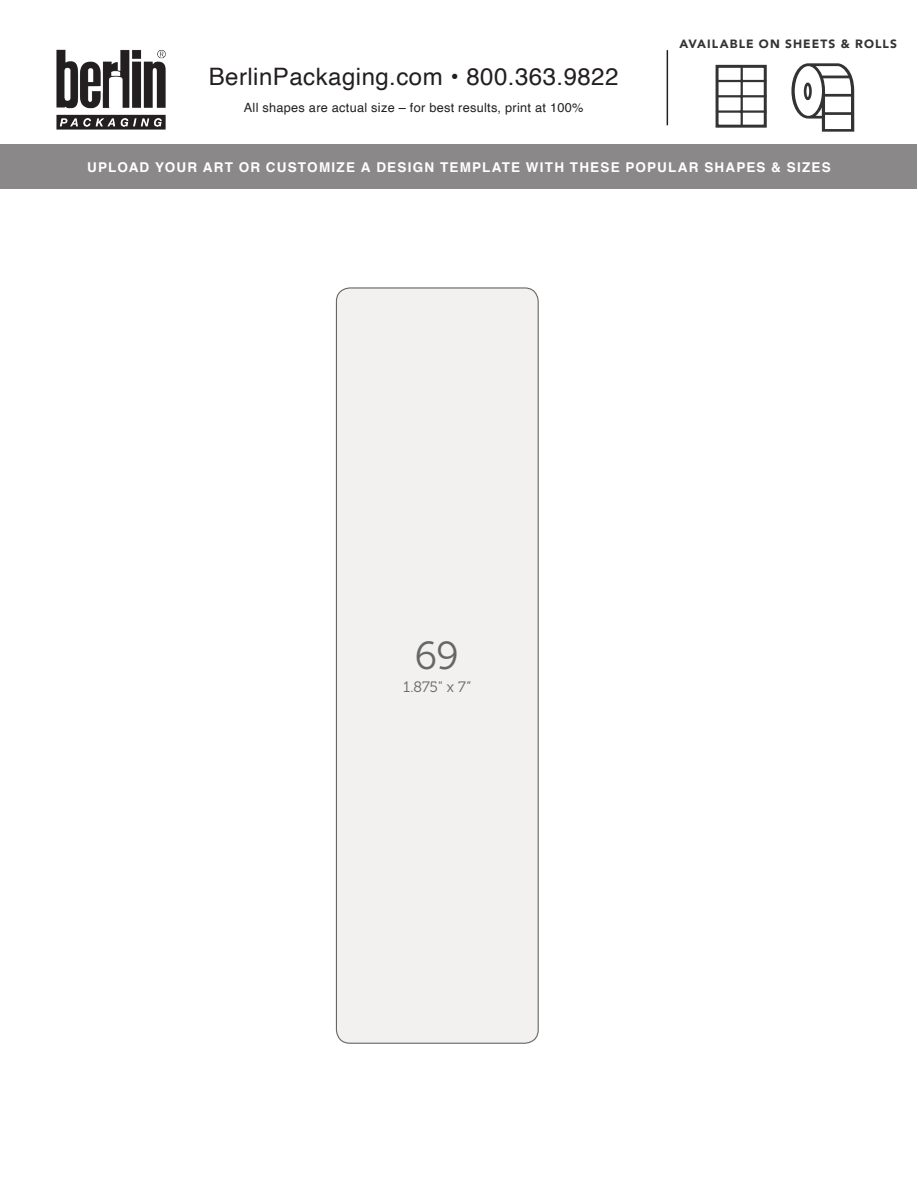
<style>
.page{position:relative;width:918px;height:1188px;background:#fff}
.page>*{position:absolute;margin:0;border:0;box-sizing:border-box;transform-origin:0 0}
.t1{font:39px "Museo 300";color:#656666}
.t2{font:24px "Helvetica";letter-spacing:.02em;color:#231f20}
.t3{font:15px "Museo 300";color:#656666}
.t4{font:700 13.5px "Helvetica";letter-spacing:.09em;color:#fff}
.t5{font:12.75px "Helvetica";letter-spacing:.02em;color:#231f20}
.t6{font:900 12px "Avenir";letter-spacing:.09em;color:#323332}
</style>
<div class="page">
<hr style="left:667px;top:50px;width:1px;height:75px;background:#231f20">
<img style="left:56px;top:50px;width:110px;height:80px">
<div style="left:1px;top:145px;width:916px;height:44px;background:#8a8888"></div>
<div style="left:336px;top:288px;width:202px;height:755px;background:#f2f1f0;border-radius:14px"></div>
<div style="left:336px;top:287px;width:203px;height:757px;border:1px solid #656666;border-radius:14px"></div>
<div style="left:716px;top:65px;width:51px;height:63px;border:3px solid #333"></div>
<hr style="left:741px;top:65px;width:2px;height:61px;background:#333">
<hr style="left:717px;top:95px;width:49px;height:2px;background:#333">
<hr style="left:717px;top:80px;width:49px;height:2px;background:#333">
<hr style="left:717px;top:110px;width:49px;height:3px;background:#333">
<svg style="left:791px;top:63px;width:63px;height:69px"></svg>
<div style="left:804px;top:83px;width:8px;height:17px;border:3px solid #333;border-radius:50%"></div>
<p class="t2" style="left:209px;top:58px;width:411px">BerlinPackaging.com • 800.363.9822</p>
<p class="t5" style="left:244px;top:97px;width:341px">All shapes are actual size – for best results, print at 100%</p>
<p class="t6" style="left:679px;top:33px;width:219px">AVAILABLE ON SHEETS &amp; ROLLS</p>
<p class="t4" style="left:87px;top:157px;width:745px">UPLOAD YOUR ART OR CUSTOMIZE A DESIGN TEMPLATE WITH THESE POPULAR SHAPES &amp; SIZES</p>
<p class="t1" style="left:415px;top:635px;width:45px">69</p>
<p class="t3" style="left:403px;top:679px;width:70px">1.875" x 7”</p>
</div>
